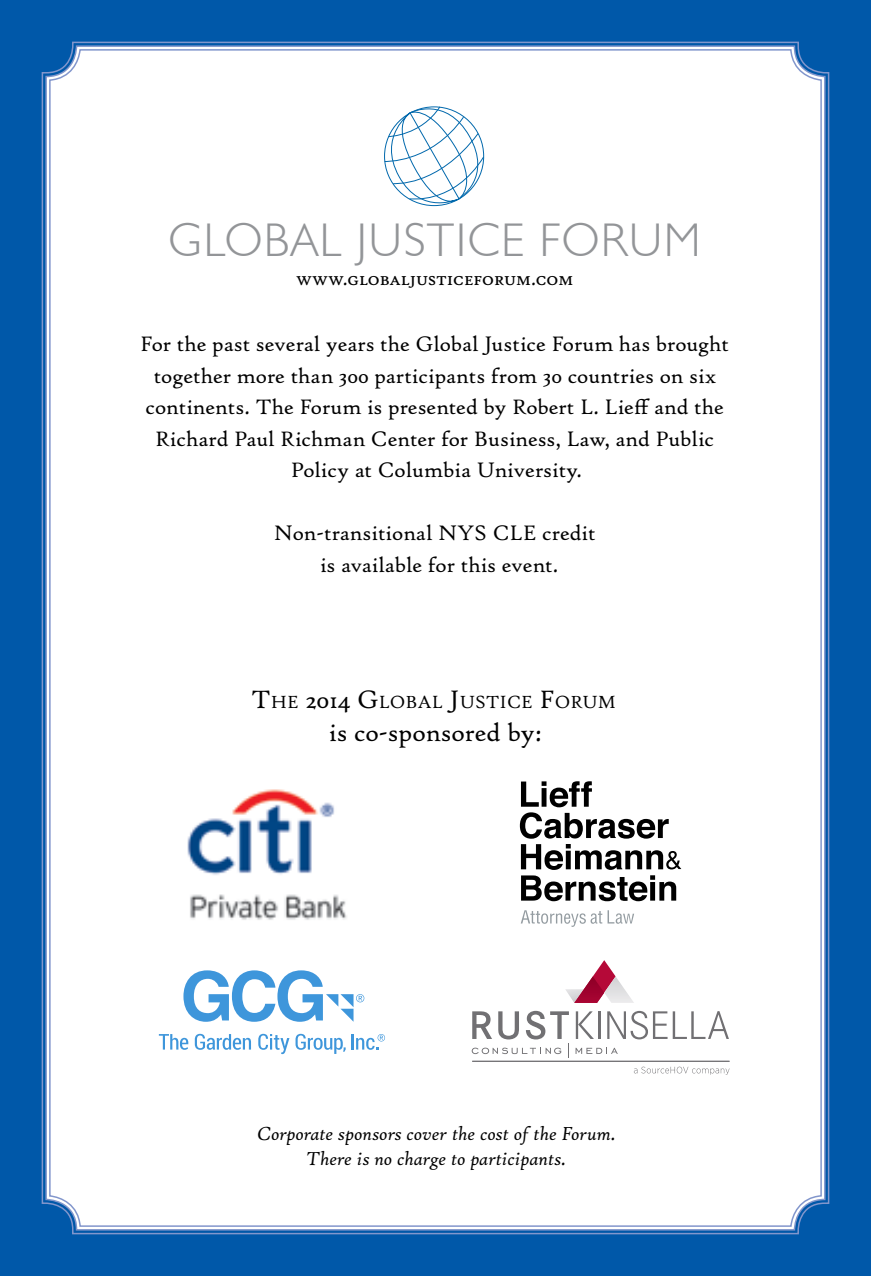
<style>
.page{position:relative;width:871px;height:1276px;background:#0058a9}
.page>*{position:absolute;margin:0;border:0;box-sizing:border-box;transform-origin:0 0}
.t1{font:300 47.25px "Humanist 521 BT";letter-spacing:.03em;color:#939598}
.t2{font:27px "Hightower Text Roman";color:#000}
.t3{font:22.5px/31.5px "Hightower Text Roman";color:#000;text-align:center}
.t4{font:italic 20.25px/24.3px "Hightower Text";color:#000;text-align:center}
.t5{font:20.25px "Hightower Text Roman SC";color:#000}
.t6{font:18.9px "Hightower Text Roman";color:#000}
.s1{font-size:27px}
</style>
<div class="page">
<div style="left:45px;top:45px;width:781px;height:1186px;background:#fff"></div>
<svg style="left:375px;top:95px;width:119px;height:122px;background:#e9f2f7"></svg>
<svg style="left:521px;top:910px;width:113px;height:17px;background:#e7e9ea"></svg>
<svg style="left:520px;top:781px;width:161px;height:120px;background:#afafaf"></svg>
<svg style="left:159px;top:1034px;width:29px;height:16px"></svg>
<svg style="left:195px;top:1034px;width:56px;height:16px"></svg>
<svg style="left:258px;top:1034px;width:31px;height:20px"></svg>
<svg style="left:295px;top:1034px;width:90px;height:20px;background:#cce3f5"></svg>
<svg style="left:183px;top:970px;width:181px;height:52px;background:#b0d4f0"></svg>
<svg style="left:576px;top:1011px;width:18px;height:28px"></svg>
<hr style="left:598px;top:1011px;width:2px;height:28px;background:#717073">
<svg style="left:607px;top:1011px;width:60px;height:28px;background:#d7d6d7"></svg>
<svg style="left:673px;top:1011px;width:56px;height:28px;background:#e1e1e2"></svg>
<svg style="left:472px;top:1011px;width:97px;height:47px;background:#dadadb"></svg>
<svg style="left:575px;top:1048px;width:43px;height:6px"></svg>
<svg style="left:565px;top:960px;width:69px;height:44px;background:#e3b8c4"></svg>
<svg style="left:634px;top:1066px;width:95px;height:9px"></svg>
<hr style="left:472px;top:1061px;width:257px;height:1px;background:#717073">
<img style="left:148px;top:775px;width:237px;height:154px">
<h1 class="t1" style="left:168px;top:211px;width:534px">GLOBAL JUSTICE FORUM</h1>
<p class="t5" style="left:296px;top:267px;width:279px">www.globaljusticeforum.com</p>
<p class="t3" style="left:140px;top:328px;width:590px">For the past several years the Global Justice Forum has brought together more than 300 participants from 30 countries on six continents. The Forum is presented by Robert L. Lieff and the Richard Paul Richman Center for Business, Law, and Public Policy at Columbia University.</p>
<p class="t3" style="left:274px;top:517px;width:323px">Non-transitional NYS CLE credit is available for this event.</p>
<p class="t6" style="left:251px;top:691px;width:366px"><span class="s1">T</span>HE <span class="s1">2014 G</span>LOBAL <span class="s1">J</span>USTICE <span class="s1">F</span>ORUM</p>
<p class="t2" style="left:329px;top:716px;width:214px">is co-sponsored by:</p>
<p class="t4" style="left:257px;top:1122px;width:360px">Corporate sponsors cover the cost of the Forum.<br>There is no charge to participants.</p>
</div>
